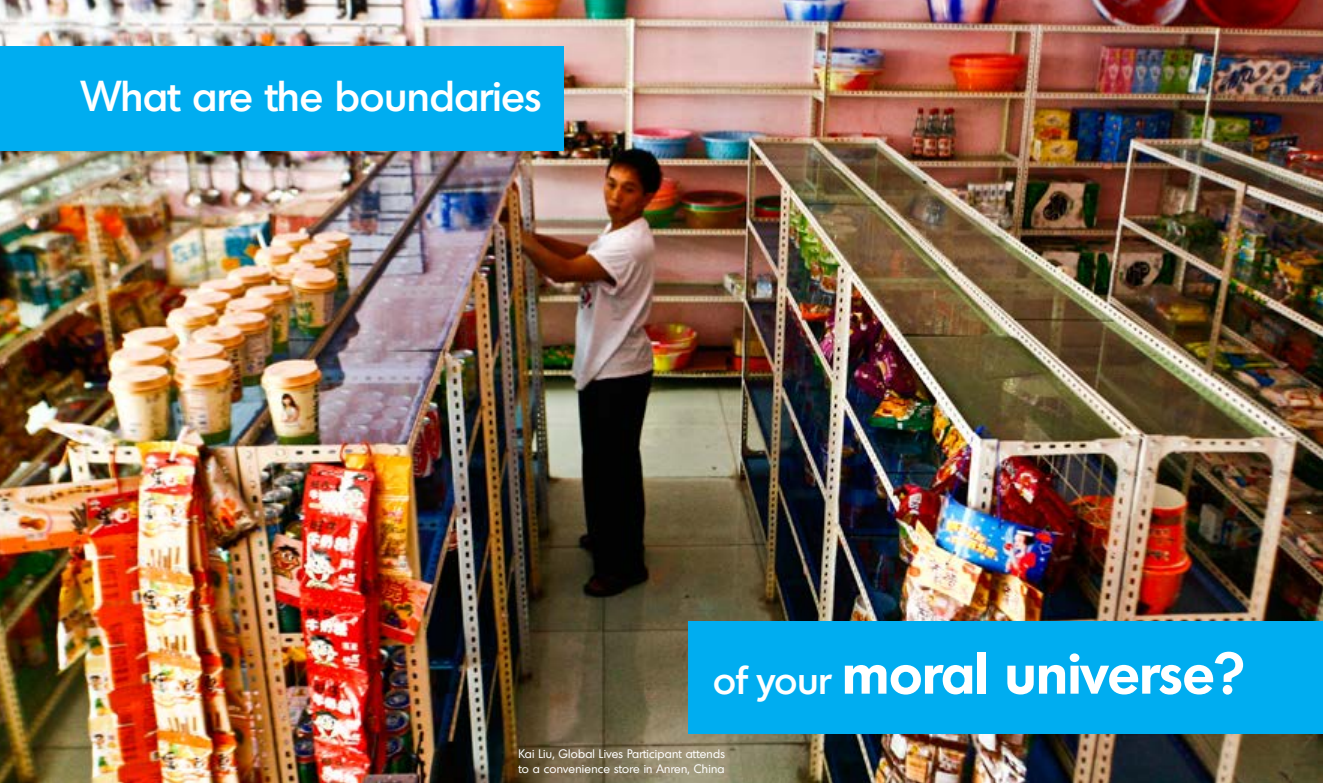
<style>
.page{position:relative;width:1323px;height:783px;background:#fff}
.page>*{position:absolute;margin:0;border:0;box-sizing:border-box;transform-origin:0 0}
.t1{font:700 57px "Montreal Serial";color:#fff}
.t2{font:500 42px "Montreal Serial";color:#fff}
.t3{font:12px/14.4px "Montreal Serial";letter-spacing:.02em;color:#fff}
.s1{font-weight:500;font-size:39px}
</style>
<div class="page">
<img style="left:0;top:0;width:1323px;height:783px">
<div style="left:0;top:47px;width:563px;height:104px;background:#00adf0"></div>
<div style="left:688px;top:621px;width:635px;height:113px;background:#00adf0"></div>
<h2 class="t2" style="left:81px;top:69px;width:462px">What are the boundaries</h2>
<h1 class="t1" style="left:713px;top:635px;width:533px"><span class="s1">of your</span> moral universe?</h1>
<p class="t3" style="left:518px;top:746px;width:208px">Kai Liu, Global Lives Participant attends to a convenience store in Anren, China</p>
</div>
